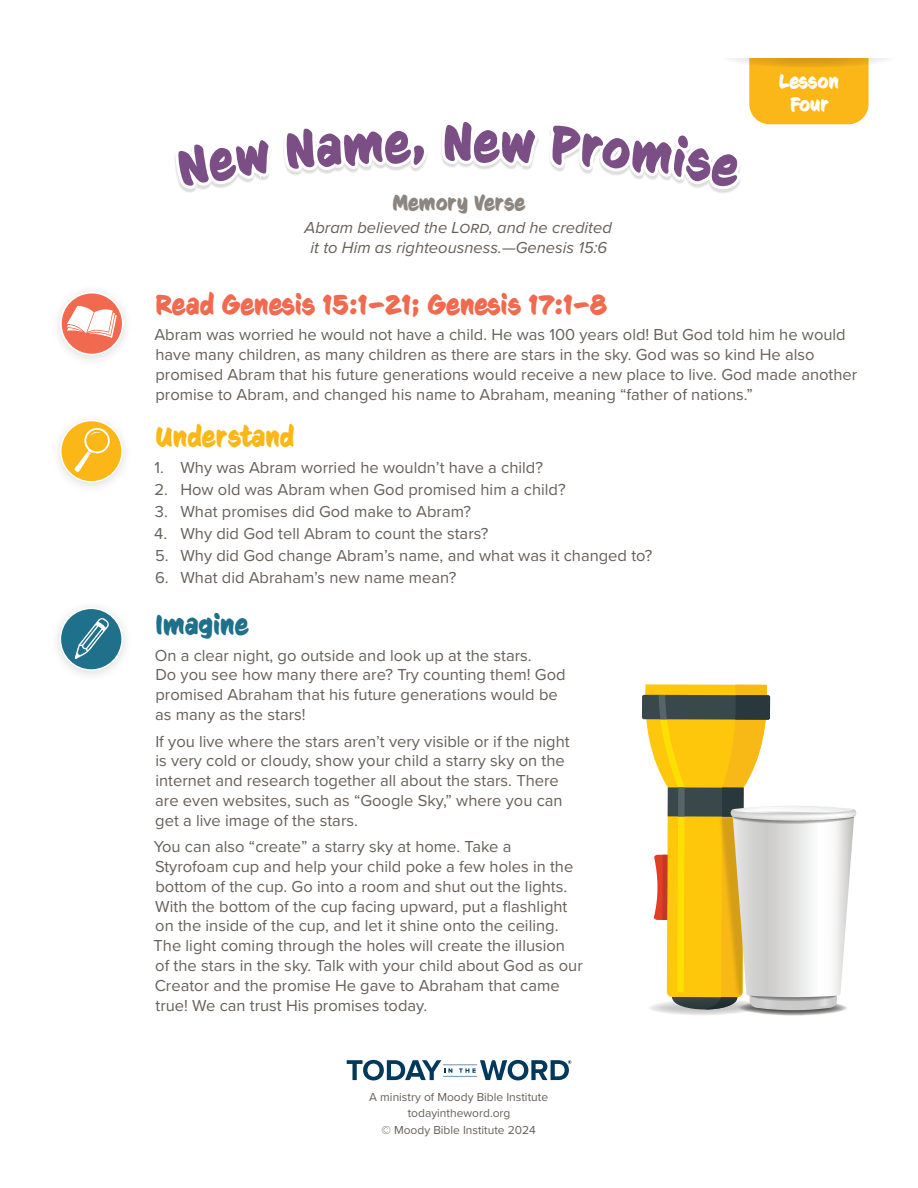
<style>
.page{position:relative;width:918px;height:1188px;background:#fff}
.page>*{position:absolute;margin:0;border:0;box-sizing:border-box;transform-origin:0 0}
.t1{font:700 51px "CC Sign Language";color:#7b4f86}
.t2{font:700 27px "CC Sign Language";color:#f16a50}
.t3{font:700 27px "CC Sign Language";color:#fbb717}
.t4{font:700 27px "CC Sign Language";color:#1f708a}
.t5{font:700 21px "CC Sign Language";color:#8d8680}
.t6{font:700 19.5px/23.4px "CC Sign Language";color:#fff;text-align:center}
.t7{font:16.5px/19.8px "Proxima Nova";color:#686059}
.t8{font:italic 16.5px/19.8px "Proxima Nova";color:#686059;text-align:center}
.t9{font:12px "Proxima Nova";color:#686059}
</style>
<div class="page">
<svg style="left:347px;top:1060px;width:105px;height:20px"></svg>
<hr style="left:443px;top:1064px;width:34px;height:1px;background:#567a99">
<hr style="left:443px;top:1076px;width:34px;height:1px;background:#567a99">
<svg style="left:459px;top:1060px;width:112px;height:20px"></svg>
<svg style="left:60px;top:292px;width:64px;height:63px"></svg>
<svg style="left:60px;top:421px;width:63px;height:62px"></svg>
<svg style="left:60px;top:608px;width:63px;height:63px"></svg>
<svg style="left:642px;top:684px;width:215px;height:332px"></svg>
<div style="left:749px;top:20px;width:120px;height:104px;background:#fbb717;border-radius:20px"></div>
<svg style="left:719px;top:47px;width:180px;height:20px"></svg>
<div style="left:700px;top:0;width:218px;height:58px;background:#fff"></div>
<div style="left:174px;top:121px;width:567px;height:73px;background:#231f20;opacity:.15"></div>
<svg style="left:174px;top:137px;width:100px;height:53px"></svg>
<svg style="left:284px;top:125px;width:141px;height:47px"></svg>
<svg style="left:473px;top:126px;width:63px;height:42px"></svg>
<svg style="left:550px;top:125px;width:191px;height:68px"></svg>
<h1 class="t1" style="left:443px;top:113px;width:32px">N</h1>
<p class="t5" style="left:392px;top:190px;width:134px">Memory Verse</p>
<p class="t8" style="left:305px;top:217px;width:309px">Abram believed the Lord, and he credited it to Him as righteousness.—Genesis 15:6</p>
<p class="t6" style="left:779px;top:69px;width:62px">Lesson<br>Four</p>
<p class="t2" style="left:155px;top:289px;width:453px">Read Genesis 15:1–21; Genesis 17:1–8</p>
<p class="t7" style="left:154px;top:324px;width:704px">Abram was worried he would not have a child. He was 100 years old! But God told him he would have many children, as many children as there are stars in the sky. God was so kind He also promised Abram that his future generations would receive a new place to live. God made another promise to Abram, and changed his name to Abraham, meaning “father of nations.”</p>
<p class="t3" style="left:155px;top:421px;width:141px">Understand</p>
<p class="t7" style="left:154px;top:457px;width:390px">1. Why was Abram worried he wouldn’t have a child?</p>
<p class="t7" style="left:154px;top:479px;width:413px">2. How old was Abram when God promised him a child?</p>
<p class="t7" style="left:155px;top:501px;width:318px">3. What promises did God make to Abram?</p>
<p class="t7" style="left:154px;top:523px;width:336px">4. Why did God tell Abram to count the stars?</p>
<p class="t7" style="left:155px;top:544px;width:499px">5. Why did God change Abram’s name, and what was it changed to?</p>
<p class="t7" style="left:155px;top:566px;width:303px">6. What did Abraham’s new name mean?</p>
<p class="t4" style="left:155px;top:609px;width:95px">Imagine</p>
<p class="t7" style="left:155px;top:644px;width:412px">On a clear night, go outside and look up at the stars.<br>Do you see how many there are? Try counting them! God promised Abraham that his future generations would be as many as the stars!</p>
<p class="t7" style="left:155px;top:730px;width:416px">If you live where the stars aren’t very visible or if the night is very cold or cloudy, show your child a starry sky on the internet and research together all about the stars. There are even websites, such as “Google Sky,” where you can get a live image of the stars.</p>
<p class="t7" style="left:154px;top:836px;width:431px">You can also “create” a starry sky at home. Take a Styrofoam cup and help your child poke a few holes in the bottom of the cup. Go into a room and shut out the lights.<br>With the bottom of the cup facing upward, put a flashlight on the inside of the cup, and let it shine onto the ceiling.<br>The light coming through the holes will create the illusion of the stars in the sky. Talk with your child about God as our Creator and the promise He gave to Abraham that came true! We can trust His promises today.</p>
<p class="t9" style="left:369px;top:1088px;width:180px">A ministry of Moody Bible Institute</p>
<p class="t9" style="left:408px;top:1104px;width:104px">todayintheword.org</p>
<p class="t9" style="left:382px;top:1121px;width:156px">© Moody Bible Institute 2024</p>
</div>
